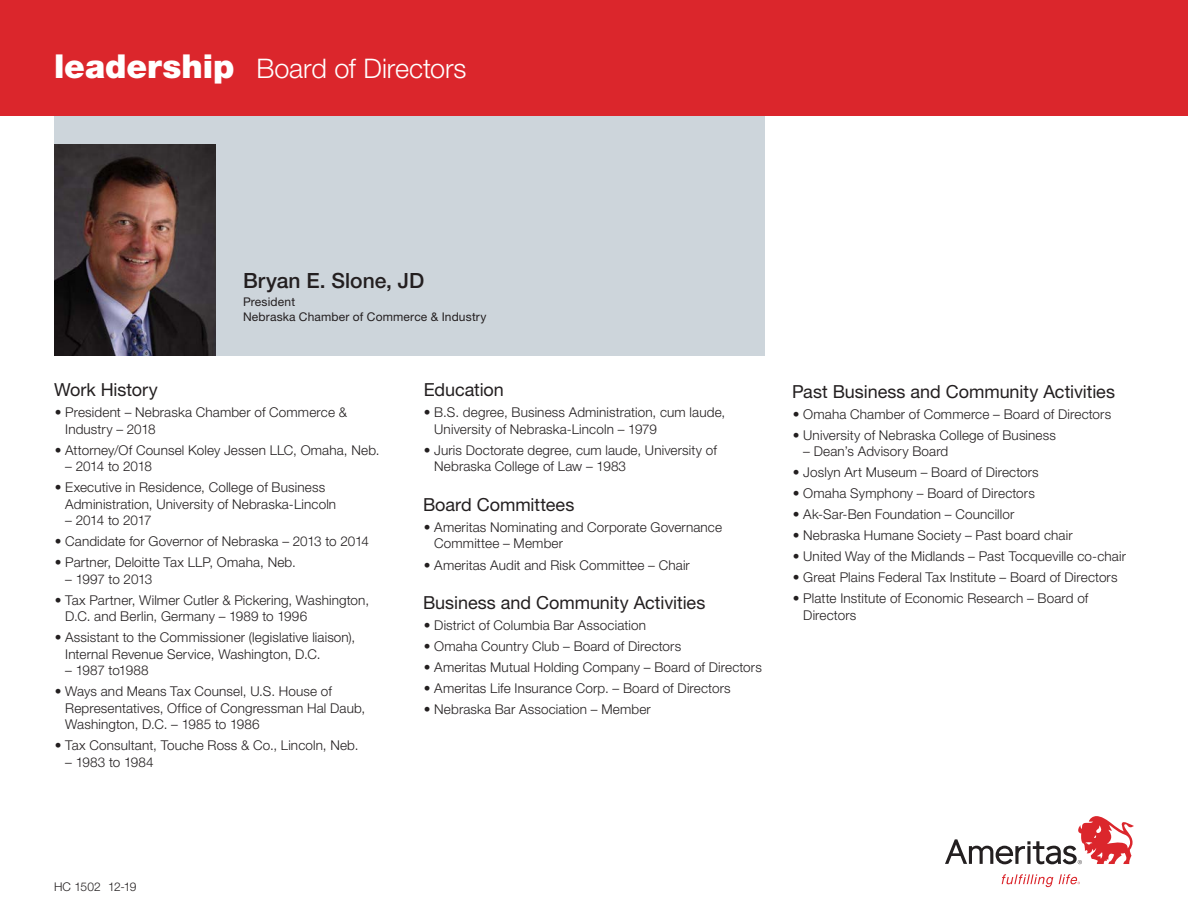
<style>
.page{position:relative;width:1188px;height:918px;background:#fff}
.page>*{position:absolute;margin:0;border:0;box-sizing:border-box;transform-origin:0 0}
.t1{font:300 27px "Helvetica Neue LT Std";letter-spacing:-.005em;color:#fff}
.t2{font:500 21px "Helvetica Neue LT Std";color:#231f20}
.t3{font:18px "Helvetica Neue LT Std";letter-spacing:-.005em;color:#231f20}
.t4{font:300 13.5px/16.5px "Helvetica Neue LT Std";letter-spacing:.01em;color:#231f20}
.t5{font:300 13.5px "Helvetica Neue LT Std";letter-spacing:-.025em;color:#231f20}
.t6{font:300 13.5px "Helvetica Neue LT Std";letter-spacing:-.02em;color:#231f20}
.t7{font:12px/15px "Helvetica Neue LT Std";letter-spacing:.015em;color:#231f20}
.t8{font:300 12px "Helvetica Neue LT Std";letter-spacing:-.025em;color:#231f20}
.s1{font-weight:900;font-size:33px}
</style>
<div class="page">
<div style="left:54px;top:114px;width:711px;height:242px;background:#cdd5db"></div>
<img style="left:54px;top:144px;width:162px;height:212px">
<div style="left:0;top:0;width:1188px;height:116px;background:#db262c"></div>
<svg style="left:1002px;top:874px;width:78px;height:13px"></svg>
<svg style="left:945px;top:816px;width:189px;height:48px"></svg>
<h1 class="t1" style="left:54px;top:51px;width:414px"><span class="s1">leadership</span> Board of Directors</h1>
<h2 class="t2" style="left:243px;top:268px;width:183px">Bryan E. Slone, JD</h2>
<p class="t7" style="left:243px;top:294px;width:245px">President<br>Nebraska Chamber of Commerce &amp; Industry</p>
<h3 class="t3" style="left:54px;top:379px;width:105px">Work History</h3>
<p class="t4" style="left:65px;top:404px;width:283px;text-indent:-11px">• President – Nebraska Chamber of Commerce &amp;<br>Industry – 2018</p>
<p class="t4" style="left:55px;top:441px;width:326px">• Attorney/Of Counsel Koley Jessen LLC, Omaha, Neb.</p>
<p class="t5" style="left:65px;top:458px;width:88px">– 2014 to 2018</p>
<p class="t4" style="left:65px;top:479px;width:272px;text-indent:-11px">• Executive in Residence, College of Business<br>Administration, University of Nebraska-Lincoln</p>
<p class="t5" style="left:65px;top:512px;width:88px">– 2014 to 2017</p>
<p class="t4" style="left:55px;top:533px;width:316px">• Candidate for Governor of Nebraska – 2013 to 2014</p>
<p class="t4" style="left:55px;top:554px;width:243px">• Partner, Deloitte Tax LLP, Omaha, Neb.</p>
<p class="t5" style="left:65px;top:571px;width:89px">– 1997 to 2013</p>
<p class="t4" style="left:65px;top:591px;width:305px;text-indent:-11px">• Tax Partner, Wilmer Cutler &amp; Pickering, Washington,<br>D.C. and Berlin, Germany – 1989 to 1996</p>
<p class="t4" style="left:65px;top:629px;width:291px;text-indent:-11px">• Assistant to the Commissioner (legislative liaison),<br>Internal Revenue Service, Washington, D.C.</p>
<p class="t6" style="left:65px;top:662px;width:85px">– 1987 to1988</p>
<p class="t4" style="left:65px;top:683px;width:302px;text-indent:-11px">• Ways and Means Tax Counsel, U.S. House of<br>Representatives, Offce of Congressman Hal Daub,<br>Washington, D.C. – 1985 to 1986</p>
<p class="t4" style="left:55px;top:737px;width:305px">• Tax Consultant, Touche Ross &amp; Co., Lincoln, Neb.</p>
<p class="t4" style="left:65px;top:753px;width:90px">– 1983 to 1984</p>
<h3 class="t3" style="left:424px;top:379px;width:82px">Education</h3>
<p class="t4" style="left:434px;top:404px;width:293px;text-indent:-11px">• B.S. degree, Business Administration, cum laude,<br>University of Nebraska-Lincoln – 1979</p>
<p class="t4" style="left:434px;top:441px;width:284px;text-indent:-11px">• Juris Doctorate degree, cum laude, University of<br>Nebraska College of Law – 1983</p>
<h3 class="t3" style="left:423px;top:494px;width:153px">Board Committees</h3>
<p class="t4" style="left:434px;top:519px;width:289px;text-indent:-11px">• Ameritas Nominating and Corporate Governance<br>Committee – Member</p>
<p class="t4" style="left:424px;top:556px;width:268px">• Ameritas Audit and Risk Committee – Chair</p>
<h3 class="t3" style="left:423px;top:592px;width:284px">Business and Community Activities</h3>
<p class="t4" style="left:424px;top:617px;width:224px">• District of Columbia Bar Association</p>
<p class="t4" style="left:424px;top:638px;width:259px">• Omaha Country Club – Board of Directors</p>
<p class="t4" style="left:424px;top:659px;width:340px">• Ameritas Mutual Holding Company – Board of Directors</p>
<p class="t4" style="left:424px;top:680px;width:308px">• Ameritas Life Insurance Corp. – Board of Directors</p>
<p class="t4" style="left:424px;top:701px;width:229px">• Nebraska Bar Association – Member</p>
<h3 class="t3" style="left:792px;top:381px;width:325px">Past Business and Community Activities</h3>
<p class="t4" style="left:793px;top:405px;width:320px">• Omaha Chamber of Commerce – Board of Directors</p>
<p class="t4" style="left:793px;top:426px;width:265px">• University of Nebraska College of Business</p>
<p class="t4" style="left:803px;top:443px;width:147px">– Dean’s Advisory Board</p>
<p class="t4" style="left:793px;top:464px;width:248px">• Joslyn Art Museum – Board of Directors</p>
<p class="t4" style="left:793px;top:485px;width:244px">• Omaha Symphony – Board of Directors</p>
<p class="t4" style="left:793px;top:506px;width:223px">• Ak-Sar-Ben Foundation – Councillor</p>
<p class="t4" style="left:793px;top:527px;width:281px">• Nebraska Humane Society – Past board chair</p>
<p class="t4" style="left:793px;top:548px;width:335px">• United Way of the Midlands – Past Tocqueville co-chair</p>
<p class="t4" style="left:793px;top:569px;width:326px">• Great Plains Federal Tax Institute – Board of Directors</p>
<p class="t4" style="left:803px;top:590px;width:287px;text-indent:-11px">• Platte Institute of Economic Research – Board of<br>Directors</p>
<p class="t8" style="left:54px;top:879px;width:84px">HC 1502 12-19</p>
</div>
